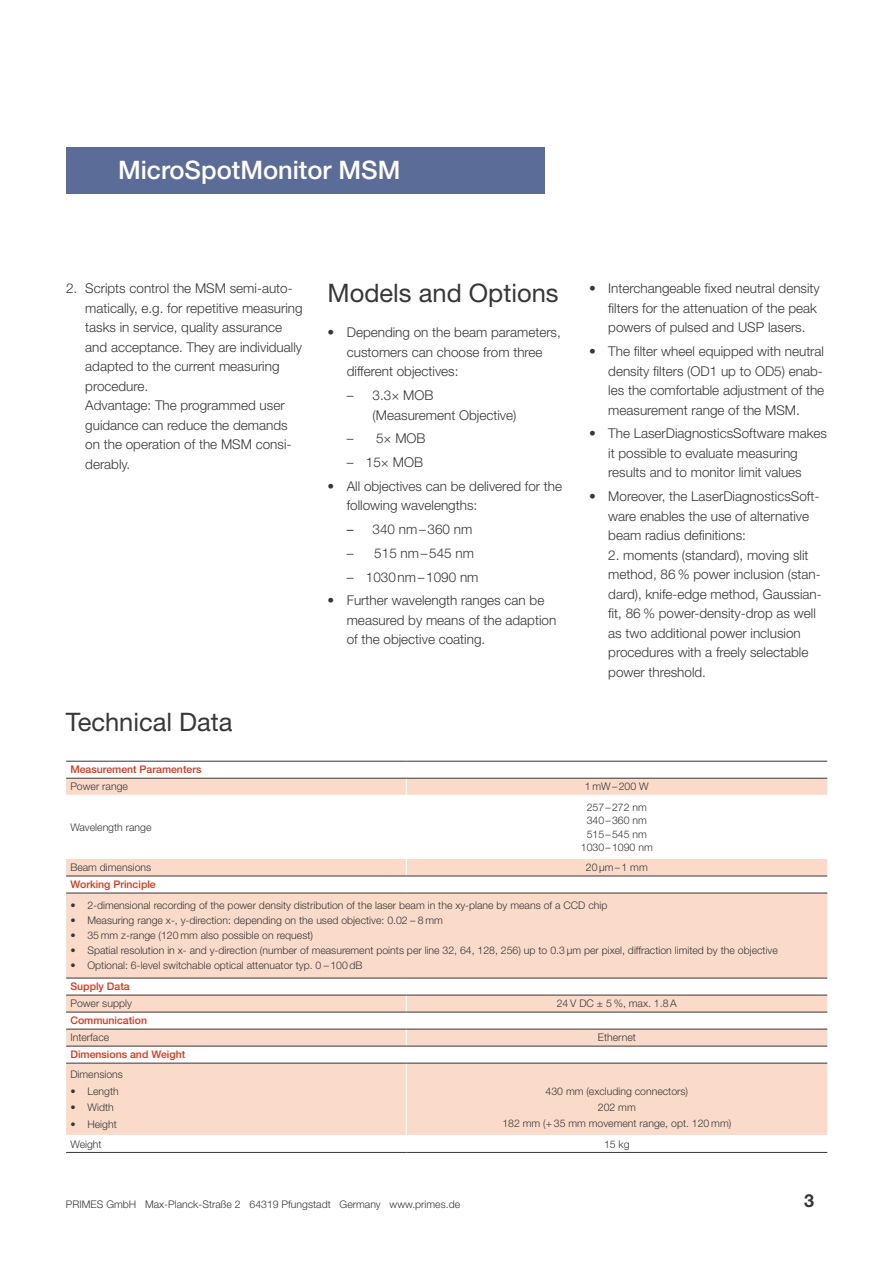
<style>
.page{position:relative;width:893px;height:1263px;background:#fff}
.page>*{position:absolute;margin:0;border:0;box-sizing:border-box;transform-origin:0 0}
.t1{font:25.5px "Helvetica Neue LT Std";color:#383738}
.t2{font:500 25.5px "Helvetica Neue LT Std";color:#fff}
.t3{font:700 18px "Helvetica Neue LT Std";color:#383738}
.t4{font:300 13.5px/19.5px "Helvetica Neue LT Std";color:#383738}
.t5{font:300 10.5px/13.5px "Helvetica Neue LT Std";color:#383738;text-align:center}
.t6{font:500 10.5px "Helvetica Neue LT Std";color:#dc3417}
.s1{color:#000}
</style>
<div class="page">
<div style="left:66px;top:147px;width:478px;height:46px;background:#5c6c98"></div>
<svg style="left:66px;top:777px;width:761px;height:375px"></svg>
<svg style="left:66px;top:779px;width:761px;height:356px;fill:#fadbc9"></svg>
<svg style="left:406px;top:779px;width:1px;height:16px"></svg>
<hr style="left:66px;top:795px;width:340px;height:1px;background:#fff">
<hr style="left:406px;top:795px;width:421px;height:1px;background:#fff">
<hr style="left:406px;top:795px;width:1px;height:64px;background:#fff">
<svg style="left:406px;top:859px;width:1px;height:34px"></svg>
<svg style="left:406px;top:979px;width:1px;height:84px"></svg>
<hr style="left:406px;top:1063px;width:1px;height:72px;background:#fff">
<svg style="left:406px;top:1136px;width:1px;height:16px"></svg>
<hr style="left:66px;top:778px;width:340px;height:1px;background:#383738">
<hr style="left:406px;top:778px;width:421px;height:1px;background:#383738">
<hr style="left:66px;top:978px;width:340px;height:1px;background:#383738">
<hr style="left:406px;top:978px;width:421px;height:1px;background:#383738">
<hr style="left:66px;top:995px;width:340px;height:1px;background:#383738">
<hr style="left:406px;top:995px;width:421px;height:1px;background:#383738">
<hr style="left:66px;top:1012px;width:340px;height:1px;background:#383738">
<hr style="left:406px;top:1012px;width:421px;height:1px;background:#383738">
<hr style="left:66px;top:1046px;width:340px;height:1px;background:#383738">
<hr style="left:406px;top:1046px;width:421px;height:1px;background:#383738">
<hr style="left:66px;top:1135px;width:340px;height:1px;background:#fff">
<hr style="left:406px;top:1135px;width:421px;height:1px;background:#fff">
<hr style="left:66px;top:1029px;width:340px;height:1px;background:#383738">
<hr style="left:406px;top:1029px;width:421px;height:1px;background:#383738">
<hr style="left:66px;top:1063px;width:340px;height:1px;background:#383738">
<hr style="left:406px;top:1063px;width:421px;height:1px;background:#383738">
<hr style="left:66px;top:1152px;width:340px;height:1px;background:#383738">
<hr style="left:406px;top:1152px;width:421px;height:1px;background:#383738">
<hr style="left:66px;top:876px;width:340px;height:1px;background:#383738">
<hr style="left:406px;top:876px;width:421px;height:1px;background:#383738">
<hr style="left:66px;top:893px;width:340px;height:1px;background:#383738">
<hr style="left:406px;top:893px;width:421px;height:1px;background:#383738">
<hr style="left:66px;top:761px;width:340px;height:1px;background:#383738">
<hr style="left:406px;top:761px;width:421px;height:1px;background:#383738">
<h1 class="t2" style="left:118px;top:154px;width:284px">MicroSpotMonitor MSM</h1>
<p class="t4" style="left:85px;top:279px;width:219px;text-indent:-19px">2. Scripts control the MSM semi-auto&shy;matically, e.g. for repetitive measuring tasks in service, quality assurance and acceptance. They are individually adapted to the current measuring procedure.<br>Advantage: The programmed user guidance can reduce the demands on the operation of the MSM consi&shy;derably.</p>
<h1 class="t1" style="left:328px;top:278px;width:233px">Models and Options</h1>
<p class="t4" style="left:347px;top:322px;width:216px;text-indent:-19px">• Depending on the beam parameters, customers can choose from three different objectives:</p>
<p class="t4" style="left:373px;top:385px;width:145px;text-indent:-26px">– 3.3× MOB (Measurement Objective)</p>
<p class="t4" style="left:347px;top:428px;width:80px">– 5× MOB</p>
<p class="t4" style="left:347px;top:452px;width:78px">– 15× MOB</p>
<p class="t4" style="left:347px;top:476px;width:217px;text-indent:-19px">• All objectives can be delivered for the following wavelengths:</p>
<p class="t4" style="left:347px;top:519px;width:127px"><span class="s1">–</span> 340 nm–360 nm</p>
<p class="t4" style="left:347px;top:543px;width:129px">– 515 nm–545 nm</p>
<p class="t4" style="left:347px;top:567px;width:133px">– 1030nm–1090 nm</p>
<p class="t4" style="left:347px;top:590px;width:211px;text-indent:-19px">• Further wavelength ranges can be measured by means of the adaption of the objective coating.</p>
<p class="t4" style="left:608px;top:279px;width:213px;text-indent:-19px">• Interchangeable fixed neutral density filters for the attenuation of the peak powers of pulsed and USP lasers.</p>
<p class="t4" style="left:608px;top:341px;width:218px;text-align:justify;text-indent:-19px">• The filter wheel equipped with neutral density filters (OD1 up to OD5) enab&shy;les the comfortable adjustment of the measurement range of the MSM.</p>
<p class="t4" style="left:608px;top:424px;width:220px;text-indent:-19px">• The LaserDiagnosticsSoftware makes it possible to evaluate measuring results and to monitor limit values</p>
<p class="t4" style="left:608px;top:486px;width:213px;text-indent:-19px">• Moreover, the LaserDiagnosticsSoft&shy;ware enables the use of alternative beam radius definitions:</p>
<p class="t4" style="left:608px;top:545px;width:214px">2. moments (standard), moving slit method, 86 % power inclusion (stan&shy;dard), knife-edge method, Gaussian&shy;fit, 86 % power--density-drop as well as two additional power inclusion procedures with a freely selectable power threshold.</p>
<h1 class="t1" style="left:66px;top:706px;width:168px">Technical Data</h1>
<p class="t6" style="left:70px;top:763px;width:133px">Measurement Paramenters</p>
<p class="t5" style="left:70px;top:780px;width:59px">Power range</p>
<p class="t5" style="left:585px;top:780px;width:65px">1 mW–200 W</p>
<p class="t5" style="left:70px;top:820px;width:83px">Wavelength range</p>
<p class="t5" style="left:581px;top:800px;width:73px">257–272 nm<br>340–360 nm<br>515–545 nm<br>1030–1090 nm</p>
<p class="t5" style="left:70px;top:860px;width:82px">Beam dimensions</p>
<p class="t5" style="left:586px;top:860px;width:63px">20 µm–1 mm</p>
<p class="t6" style="left:70px;top:878px;width:87px">Working Principle</p>
<p class="t5" style="left:70px;top:898px;width:539px">• 2-dimensional recording of the power density distribution of the laser beam in the xy-plane by means of a CCD chip</p>
<p class="t5" style="left:70px;top:913px;width:374px">• Measuring range x-, y-direction: depending on the used objective: 0.02 – 8 mm</p>
<p class="t5" style="left:70px;top:928px;width:244px">• 35 mm z-range (120 mm also possible on request)</p>
<p class="t5" style="left:70px;top:943px;width:709px">• Spatial resolution in x- and y-direction (number of measurement points per line 32, 64, 128, 256) up to 0.3 µm per pixel, diffraction limited by the objective</p>
<p class="t5" style="left:70px;top:958px;width:294px">• Optional: 6-level switchable optical attenuator typ. 0 –100 dB</p>
<p class="t6" style="left:70px;top:980px;width:61px">Supply Data</p>
<p class="t5" style="left:70px;top:997px;width:63px">Power supply</p>
<p class="t5" style="left:557px;top:997px;width:122px">24 V DC ± 5 %, max. 1.8 A</p>
<p class="t6" style="left:70px;top:1014px;width:78px">Communication</p>
<p class="t5" style="left:70px;top:1031px;width:40px">Interface</p>
<p class="t5" style="left:598px;top:1031px;width:40px">Ethernet</p>
<p class="t6" style="left:70px;top:1048px;width:116px">Dimensions and Weight</p>
<p class="t5" style="left:70px;top:1067px;width:54px">Dimensions</p>
<p class="t5" style="left:70px;top:1084px;width:50px">• Length</p>
<p class="t5" style="left:70px;top:1100px;width:45px">• Width</p>
<p class="t5" style="left:70px;top:1117px;width:48px">• Height</p>
<p class="t5" style="left:502px;top:1083px;width:230px;line-height:16.2px">430 mm (excluding connectors)<br>202 mm<br>182 mm (+ 35 mm movement range, opt. 120 mm)</p>
<p class="t5" style="left:70px;top:1137px;width:33px">Weight</p>
<p class="t5" style="left:604px;top:1137px;width:27px">15 kg</p>
<p class="t5" style="left:66px;top:1197px;width:396px">PRIMES GmbH Max-Planck-Straße 2 64319 Pfungstadt Germany www.primes.de</p>
<h2 class="t3" style="left:804px;top:1189px;width:12px">3</h2>
</div>
